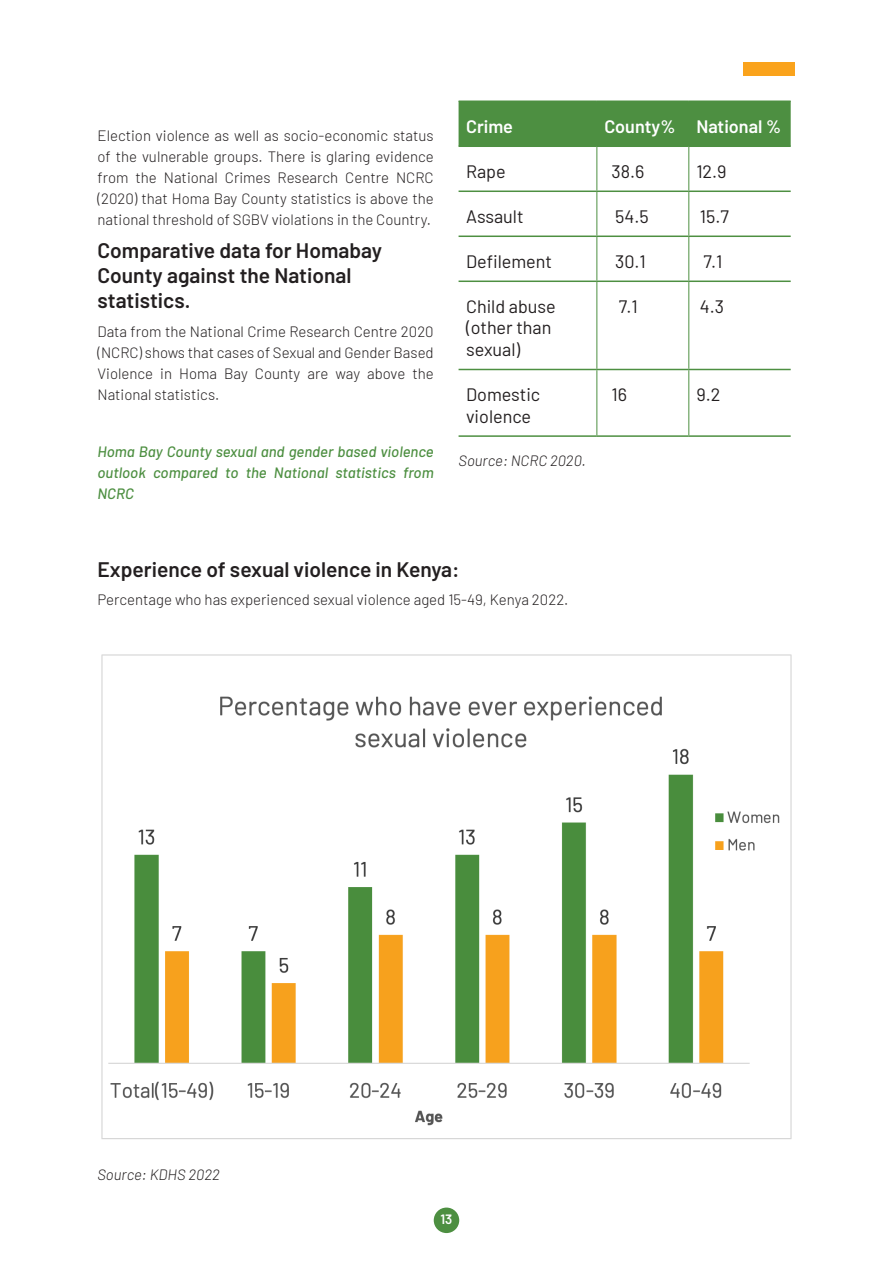
<style>
.page{position:relative;width:893px;height:1263px;background:#fff}
.page>*{position:absolute;margin:0;border:0;box-sizing:border-box;transform-origin:0 0}
.main_para{font:600 21px/25.2px "Barlow";color:#231f20}
.t1{font:18px/21.6px "Barlow";color:#231f20}
.t2{font:600 18px "Barlow";color:#fff}
.main_para-2{font:300 15px/21px "Barlow";color:#231f20;text-align:justify}
.main_para-3{font:italic 500 15px/21px "Barlow";color:#4d8f41;text-align:justify}
.main_para-4{font:italic 300 15px "Barlow";color:#231f20}
.t3{font:600 13.5px "Barlow";color:#fff}
</style>
<div class="page">
<div style="left:434px;top:1207px;width:25px;height:26px;background:#4d8f41;border-radius:50%"></div>
<div style="left:744px;top:63px;width:51px;height:13px;background:#faa31c"></div>
<div style="left:459px;top:102px;width:332px;height:44px;background:#4d8f41"></div>
<hr style="left:597px;top:147px;width:1px;height:44px;background:#4d8f41">
<hr style="left:689px;top:147px;width:1px;height:44px;background:#4d8f41">
<hr style="left:597px;top:192px;width:1px;height:44px;background:#4d8f41">
<hr style="left:689px;top:192px;width:1px;height:44px;background:#4d8f41">
<hr style="left:597px;top:237px;width:1px;height:44px;background:#4d8f41">
<hr style="left:689px;top:237px;width:1px;height:44px;background:#4d8f41">
<hr style="left:597px;top:282px;width:1px;height:87px;background:#4d8f41">
<hr style="left:689px;top:282px;width:1px;height:87px;background:#4d8f41">
<hr style="left:597px;top:370px;width:1px;height:65px;background:#4d8f41">
<hr style="left:689px;top:370px;width:1px;height:65px;background:#4d8f41">
<hr style="left:459px;top:101px;width:138px;height:1px;background:#4d8f41">
<hr style="left:597px;top:101px;width:92px;height:1px;background:#4d8f41">
<hr style="left:689px;top:101px;width:102px;height:1px;background:#4d8f41">
<hr style="left:459px;top:146px;width:138px;height:1px;background:#4d8f41">
<hr style="left:597px;top:146px;width:92px;height:1px;background:#4d8f41">
<hr style="left:689px;top:146px;width:102px;height:1px;background:#4d8f41">
<hr style="left:459px;top:191px;width:138px;height:1px;background:#4d8f41">
<hr style="left:597px;top:191px;width:92px;height:1px;background:#4d8f41">
<hr style="left:689px;top:191px;width:102px;height:1px;background:#4d8f41">
<hr style="left:459px;top:236px;width:138px;height:1px;background:#4d8f41">
<hr style="left:597px;top:236px;width:92px;height:1px;background:#4d8f41">
<hr style="left:689px;top:236px;width:102px;height:1px;background:#4d8f41">
<hr style="left:459px;top:281px;width:138px;height:1px;background:#4d8f41">
<hr style="left:597px;top:281px;width:92px;height:1px;background:#4d8f41">
<hr style="left:689px;top:281px;width:102px;height:1px;background:#4d8f41">
<hr style="left:459px;top:369px;width:138px;height:1px;background:#4d8f41">
<hr style="left:597px;top:369px;width:92px;height:1px;background:#4d8f41">
<hr style="left:689px;top:369px;width:102px;height:1px;background:#4d8f41">
<hr style="left:459px;top:435px;width:138px;height:2px;background:#4d8f41">
<hr style="left:597px;top:435px;width:92px;height:2px;background:#4d8f41">
<hr style="left:689px;top:435px;width:102px;height:2px;background:#4d8f41">
<img style="left:101px;top:654px;width:691px;height:485px">
<p class="main_para-2" style="left:98px;top:124px;width:338px">Election violence as well as socio-economic status of the vulnerable groups. There is glaring evidence from the National Crimes Research Centre NCRC (2020) that Homa Bay County statistics is above the national threshold of SGBV violations in the Country.</p>
<p class="main_para" style="left:98px;top:236px;width:286px">Comparative data for Homabay<br>County against the National statistics.</p>
<p class="main_para-2" style="left:98px;top:320px;width:338px">Data from the National Crime Research Centre 2020 (NCRC) shows that cases of Sexual and Gender Based Violence in Homa Bay County are way above the National statistics.</p>
<p class="main_para-3" style="left:98px;top:440px;width:338px">Homa Bay County sexual and gender based violence outlook compared to the National statistics from NCRC</p>
<p class="t2" style="left:466px;top:113px;width:48px">Crime</p>
<p class="t2" style="left:604px;top:113px;width:72px">County%</p>
<p class="t2" style="left:696px;top:113px;width:86px">National %</p>
<p class="t1" style="left:466px;top:159px;width:41px">Rape</p>
<p class="t1" style="left:612px;top:159px;width:34px">38.6</p>
<p class="t1" style="left:696px;top:159px;width:32px">12.9</p>
<p class="t1" style="left:466px;top:204px;width:59px">Assault</p>
<p class="t1" style="left:615px;top:204px;width:35px">54.5</p>
<p class="t1" style="left:700px;top:204px;width:31px">15.7</p>
<p class="t1" style="left:466px;top:249px;width:88px">Defilement</p>
<p class="t1" style="left:615px;top:249px;width:32px">30.1</p>
<p class="t1" style="left:703px;top:249px;width:21px">7.1</p>
<p class="t1" style="left:466px;top:294px;width:91px">Child abuse (other than sexual)</p>
<p class="t1" style="left:619px;top:294px;width:21px">7.1</p>
<p class="t1" style="left:700px;top:294px;width:26px">4.3</p>
<p class="t1" style="left:466px;top:382px;width:76px">Domestic violence</p>
<p class="t1" style="left:612px;top:382px;width:17px">16</p>
<p class="t1" style="left:696px;top:382px;width:26px">9.2</p>
<p class="main_para-4" style="left:459px;top:450px;width:129px">Source: NCRC 2020.</p>
<p class="main_para" style="left:98px;top:555px;width:364px">Experience of sexual violence in Kenya:</p>
<p class="main_para-2" style="left:98px;top:588px;width:472px">Percentage who has experienced sexual violence aged 15-49, Kenya 2022.</p>
<p class="main_para-4" style="left:98px;top:1164px;width:124px">Source: KDHS 2022</p>
<p class="t3" style="left:440px;top:1209px;width:13px">13</p>
</div>
